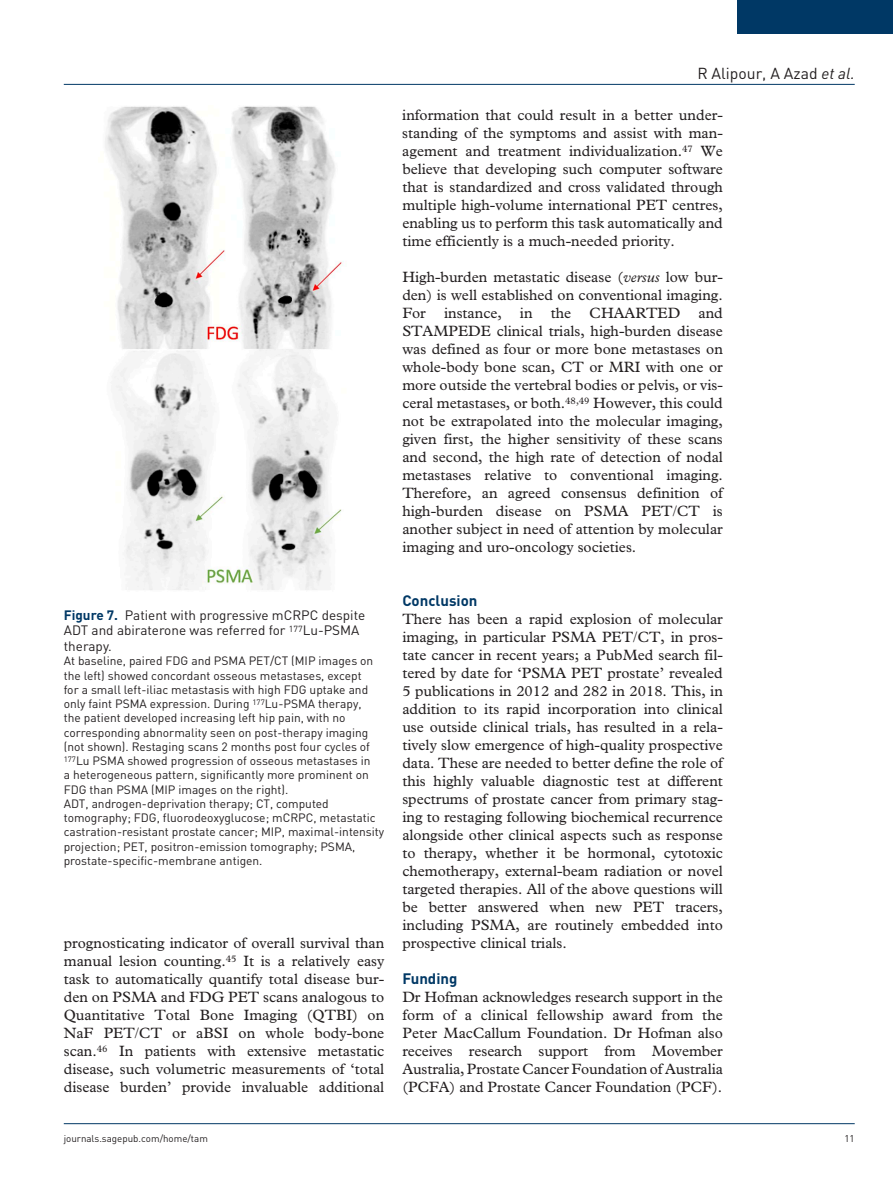
<style>
.page{position:relative;width:893px;height:1191px;background:#fff}
.page>*{position:absolute;margin:0;border:0;box-sizing:border-box;transform-origin:0 0}
.t1{font:15.75px "DIN";color:#231f20}
.t2{font:15px/18px "Plantin Std";color:#231f20;text-align:justify}
.t3{font:700 15px "DIN";color:#003865}
.t4{font:13.5px/15.8px "DIN";color:#231f20}
.t5{font:12px/14.2px "DIN";color:#231f20}
.t6{font:9.75px "DIN";color:#231f20}
.s1{font-style:italic}
.s2{font-weight:700;color:#003865}
</style>
<div class="page">
<hr style="left:64px;top:84px;width:791px;height:1px;background:#003865">
<hr style="left:64px;top:1123px;width:791px;height:1px;background:#003865">
<div style="left:738px;top:0;width:155px;height:34px;background:#003865"></div>
<img style="left:105px;top:106px;width:239px;height:484px">
<p class="t1" style="left:697px;top:63px;width:159px">R Alipour, A Azad <span class="s1">et al.</span></p>
<p class="t4" style="left:64px;top:606px;width:303px"><span class="s2">Figure 7.</span> Patient with progressive mCRPC despite<br>ADT and abiraterone was referred for <sup>177</sup>Lu-PSMA therapy.</p>
<p class="t5" style="left:64px;top:653px;width:322px">At baseline, paired FDG and PSMA PET/CT (MIP images on the left) showed concordant osseous metastases, except<br>for a small left-iliac metastasis with high FDG uptake and only faint PSMA expression. During <sup>177</sup>Lu-PSMA therapy,<br>the patient developed increasing left hip pain, with no corresponding abnormality seen on post-therapy imaging (not shown). Restaging scans 2 months post four cycles of <sup>177</sup>Lu PSMA showed progression of osseous metastases in<br>a heterogeneous pattern, significantly more prominent on FDG than PSMA (MIP images on the right).<br>ADT, androgen-deprivation therapy; CT, computed tomography; FDG, fluorodeoxyglucose; mCRPC, metastatic castration-resistant prostate cancer; MIP, maximal-intensity projection; PET, positron-emission tomography; PSMA, prostate-specific-membrane antigen.</p>
<p class="t2" style="left:64px;top:934px;width:322px">prognosticating indicator of overall survival than manual lesion counting.<sup>45</sup> It is a relatively easy task to automatically quantify total disease bur&shy;den on PSMA and FDG PET scans analogous to Quantitative Total Bone Imaging (QTBI) on NaF PET/CT or aBSI on whole body-bone scan.<sup>46</sup> In patients with extensive metastatic disease, such volumetric measurements of ‘total disease burden’ provide invaluable additional</p>
<p class="t2" style="left:402px;top:106px;width:322px">information that could result in a better under&shy;standing of the symptoms and assist with man&shy;agement and treatment individualization.<sup>47</sup> We believe that developing such computer software that is standardized and cross validated through multiple high-volume international PET centres, enabling us to perform this task automatically and time efficiently is a much-needed priority.</p>
<p class="t2" style="left:402px;top:268px;width:322px">High-burden metastatic disease (<span class="s1">versus</span> low bur&shy;den) is well established on conventional imaging.<br>For instance, in the CHAARTED and STAMPEDE clinical trials, high-burden disease was defined as four or more bone metastases on whole-body bone scan, CT or MRI with one or more outside the vertebral bodies or pelvis, or vis&shy;ceral metastases, or both.<sup>48,49</sup> However, this could not be extrapolated into the molecular imaging, given first, the higher sensitivity of these scans and second, the high rate of detection of nodal metastases relative to conventional imaging.<br>Therefore, an agreed consensus definition of high-burden disease on PSMA PET/CT is another subject in need of attention by molecular imaging and uro-oncology societies.</p>
<p class="t3" style="left:402px;top:591px;width:77px">Conclusion</p>
<p class="t2" style="left:402px;top:610px;width:322px">There has been a rapid explosion of molecular imaging, in particular PSMA PET/CT, in pros&shy;tate cancer in recent years; a PubMed search fil&shy;tered by date for ‘PSMA PET prostate’ revealed 5 publications in 2012 and 282 in 2018. This, in addition to its rapid incorporation into clinical use outside clinical trials, has resulted in a rela&shy;tively slow emergence of high-quality prospective data. These are needed to better define the role of this highly valuable diagnostic test at different spectrums of prostate cancer from primary stag&shy;ing to restaging following biochemical recurrence alongside other clinical aspects such as response to therapy, whether it be hormonal, cytotoxic chemotherapy, external-beam radiation or novel targeted therapies. All of the above questions will be better answered when new PET tracers, including PSMA, are routinely embedded into prospective clinical trials.</p>
<p class="t3" style="left:402px;top:969px;width:57px">Funding</p>
<p class="t2" style="left:402px;top:988px;width:322px">Dr Hofman acknowledges research support in the form of a clinical fellowship award from the Peter MacCallum Foundation. Dr Hofman also receives research support from Movember Australia, Prostate Cancer Foundation of Australia (PCFA) and Prostate Cancer Foundation (PCF).</p>
<p class="t6" style="left:64px;top:1132px;width:146px">journals.sagepub.com/home/tam</p>
<p class="t6" style="left:844px;top:1132px;width:12px">11</p>
</div>
